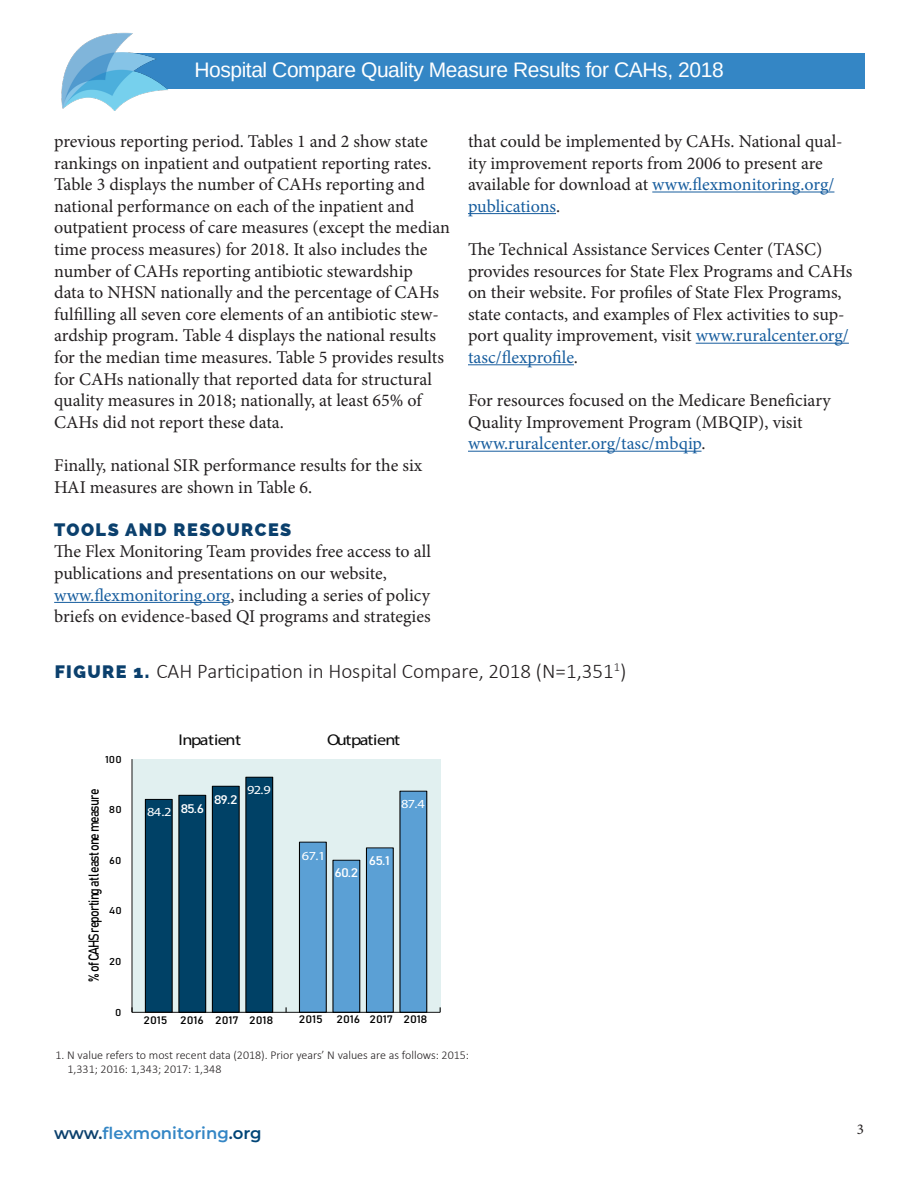
<style>
.page{position:relative;width:918px;height:1188px;background:#fff}
.page>*{position:absolute;margin:0;border:0;box-sizing:border-box;transform-origin:0 0}
.t1{font:300 21px "Calibri";color:#231f20}
.t2{font:21px "Arimo";letter-spacing:-.02em;color:#fff}
.FMT_body_text{font:18px/21.6px "Minion Pro";color:#231f20}
.t3{font:600 16.5px "Montserrat";color:#3486c5}
.t4{font:15.6px "Myriad Pro";letter-spacing:-.06em;color:#0d0d0d;scale:1.16 1}
.t5{font:15.6px "Myriad Pro";letter-spacing:-.03em;color:#0d0d0d;scale:1.16 1}
.t6{font:15px "Minion Pro";color:#231f20}
.t7{font:14.4px "Bahnschrift";letter-spacing:-.07em;color:#000;scale:.86 1}
.t8{font:12.3px "Myriad Pro";letter-spacing:-.045em;color:#fff;scale:1.16 1}
.t9{font:12.3px "Bahnschrift";letter-spacing:-.07em;color:#fff;scale:1.16 1}
.Footnotes{font:300 12px/14.4px "Calibri";color:#231f20}
.t10{font:10.65px "Bahnschrift";letter-spacing:-.015em;color:#000;scale:1.16 1}
.t11{font:9.9px "Bahnschrift";letter-spacing:.005em;color:#000;scale:1.16 1}
.s1{font-family:"Raleway";font-weight:800;color:#0b406d}
.s2{color:#175d9e}
.s3{font-family:"Raleway";font-weight:800;font-size:18px;color:#0b406d}
.s4{color:#0b406d}
.s5{color:#004577}
</style>
<div class="page">
<div style="left:112px;top:53px;width:753px;height:36px;background:#3486c5"></div>
<img style="left:61px;top:32px;width:107px;height:78px">
<hr style="left:54px;top:602px;width:176px;height:1px;background:#175d9e">
<hr style="left:652px;top:192px;width:182px;height:1px;background:#175d9e">
<hr style="left:468px;top:213px;width:88px;height:1px;background:#175d9e">
<hr style="left:696px;top:343px;width:153px;height:1px;background:#175d9e">
<hr style="left:468px;top:364px;width:106px;height:1px;background:#175d9e">
<hr style="left:468px;top:451px;width:234px;height:1px;background:#175d9e">
<div style="left:132px;top:760px;width:309px;height:252px;background:#e1f0f0"></div>
<div style="left:145px;top:799px;width:27px;height:213px;background:#004166"></div>
<div style="left:145px;top:799px;width:28px;height:214px;border:1px solid #000"></div>
<div style="left:299px;top:842px;width:27px;height:170px;background:#5ba0d5"></div>
<div style="left:299px;top:842px;width:28px;height:171px;border:1px solid #000"></div>
<div style="left:179px;top:795px;width:27px;height:217px;background:#004166"></div>
<div style="left:178px;top:795px;width:28px;height:218px;border:1px solid #000"></div>
<div style="left:333px;top:860px;width:27px;height:152px;background:#5ba0d5"></div>
<div style="left:333px;top:860px;width:27px;height:153px;border:1px solid #000"></div>
<div style="left:212px;top:786px;width:27px;height:226px;background:#004166"></div>
<div style="left:212px;top:786px;width:28px;height:227px;border:1px solid #000"></div>
<div style="left:366px;top:848px;width:27px;height:164px;background:#5ba0d5"></div>
<div style="left:366px;top:847px;width:28px;height:166px;border:1px solid #000"></div>
<div style="left:246px;top:777px;width:27px;height:235px;background:#004166"></div>
<div style="left:245px;top:777px;width:28px;height:236px;border:1px solid #000"></div>
<div style="left:400px;top:791px;width:27px;height:221px;background:#5ba0d5"></div>
<div style="left:400px;top:791px;width:27px;height:222px;border:1px solid #000"></div>
<hr style="left:132px;top:759px;width:1px;height:253px;background:#262626">
<hr style="left:132px;top:1012px;width:308px;height:1px;background:#000">
<p class="t2" style="left:194px;top:56px;width:531px">Hospital Compare Quality Measure Results for CAHs, 2018</p>
<p class="FMT_body_text" style="left:54px;top:131px;width:397px">previous reporting period. Tables 1 and 2 show state rankings on inpatient and outpatient reporting rates.<br>Table 3 displays the number of CAHs reporting and national performance on each of the inpatient and outpatient process of care measures (except the median time process measures) for 2018. It also includes the number of CAHs reporting antibiotic stewardship<br>data to NHSN nationally and the percentage of CAHs fulfilling all seven core elements of an antibiotic stew&shy;ardship program. Table 4 displays the national results for the median time measures. Table 5 provides results for CAHs nationally that reported data for structural quality measures in 2018; nationally, at least 65% of CAHs did not report these data.</p>
<p class="FMT_body_text" style="left:54px;top:455px;width:370px">Finally, national SIR performance results for the six<br>HAI measures are shown in Table 6.</p>
<p class="FMT_body_text" style="left:54px;top:519px;width:378px"><span class="s1">TOOLS AND RESOURCES<br></span>The Flex Monitoring Team provides free access to all publications and presentations on our website, <span class="s2">www.flexmonitoring.org</span>, including a series of policy briefs on evidence-based QI programs and strategies</p>
<p class="FMT_body_text" style="left:468px;top:131px;width:376px">that could be implemented by CAHs. National qual&shy;ity improvement reports from 2006 to present are available for download at <span class="s2">www.flexmonitoring.org/ publications</span>.</p>
<p class="FMT_body_text" style="left:468px;top:239px;width:386px">The Technical Assistance Services Center (TASC) provides resources for State Flex Programs and CAHs on their website. For profiles of State Flex Programs, state contacts, and examples of Flex activities to sup&shy;port quality improvement, visit <span class="s2">www.ruralcenter.org/ tasc/flexprofile</span>.</p>
<p class="FMT_body_text" style="left:468px;top:390px;width:364px">For resources focused on the Medicare Beneficiary<br>Quality Improvement Program (MBQIP), visit <span class="s2">www.ruralcenter.org/tasc/mbqip</span>.</p>
<p class="t1" style="left:55px;top:658px;width:573px"><span class="s3">FIGURE 1.</span> CAH Participation in Hospital Compare, 2018 (N=1,351<sup>1</sup>)</p>
<p class="t11" style="left:105px;top:753px;width:16px">100</p>
<p class="t7" style="left:85px;top:982px;width:226px;rotate:-90deg">% of CAHS reporting at least one measure</p>
<p class="t11" style="left:109px;top:804px;width:13px">80</p>
<p class="t11" style="left:109px;top:854px;width:12px">60</p>
<p class="t11" style="left:109px;top:905px;width:13px">40</p>
<p class="t11" style="left:109px;top:955px;width:12px">20</p>
<p class="t11" style="left:115px;top:1006px;width:7px">0</p>
<p class="t5" style="left:179px;top:730px;width:55px">Inpatient</p>
<p class="t4" style="left:327px;top:730px;width:64px">Outpatient</p>
<p class="t8" style="left:147px;top:805px;width:23px">84.2</p>
<p class="t9" style="left:180px;top:801px;width:22px">85.6</p>
<p class="t9" style="left:214px;top:792px;width:22px">89.2</p>
<p class="t8" style="left:247px;top:783px;width:22px">92.9</p>
<p class="t8" style="left:401px;top:797px;width:22px">87.4</p>
<p class="t8" style="left:302px;top:848px;width:22px">67.1</p>
<p class="t9" style="left:334px;top:865px;width:22px">60.2</p>
<p class="t9" style="left:369px;top:853px;width:20px">65.1</p>
<p class="t10" style="left:143px;top:1013px;width:113px">2015 2016 2017 2018</p>
<p class="t10" style="left:299px;top:1013px;width:22px">2015</p>
<p class="t10" style="left:336px;top:1013px;width:80px">2016 2017 2018</p>
<p class="Footnotes" style="left:68px;top:1047px;width:403px;text-indent:-12px">1. N value refers to most recent data (2018). Prior years’ N values are as follows: 2015:<br>1,331; 2016: 1,343; 2017: 1,348</p>
<p class="t3" style="left:54px;top:1121px;width:209px"><span class="s4">www.</span>flexmonitoring<span class="s4">.</span><span class="s5">org</span></p>
<p class="t6" style="left:857px;top:1119px;width:9px">3</p>
</div>
